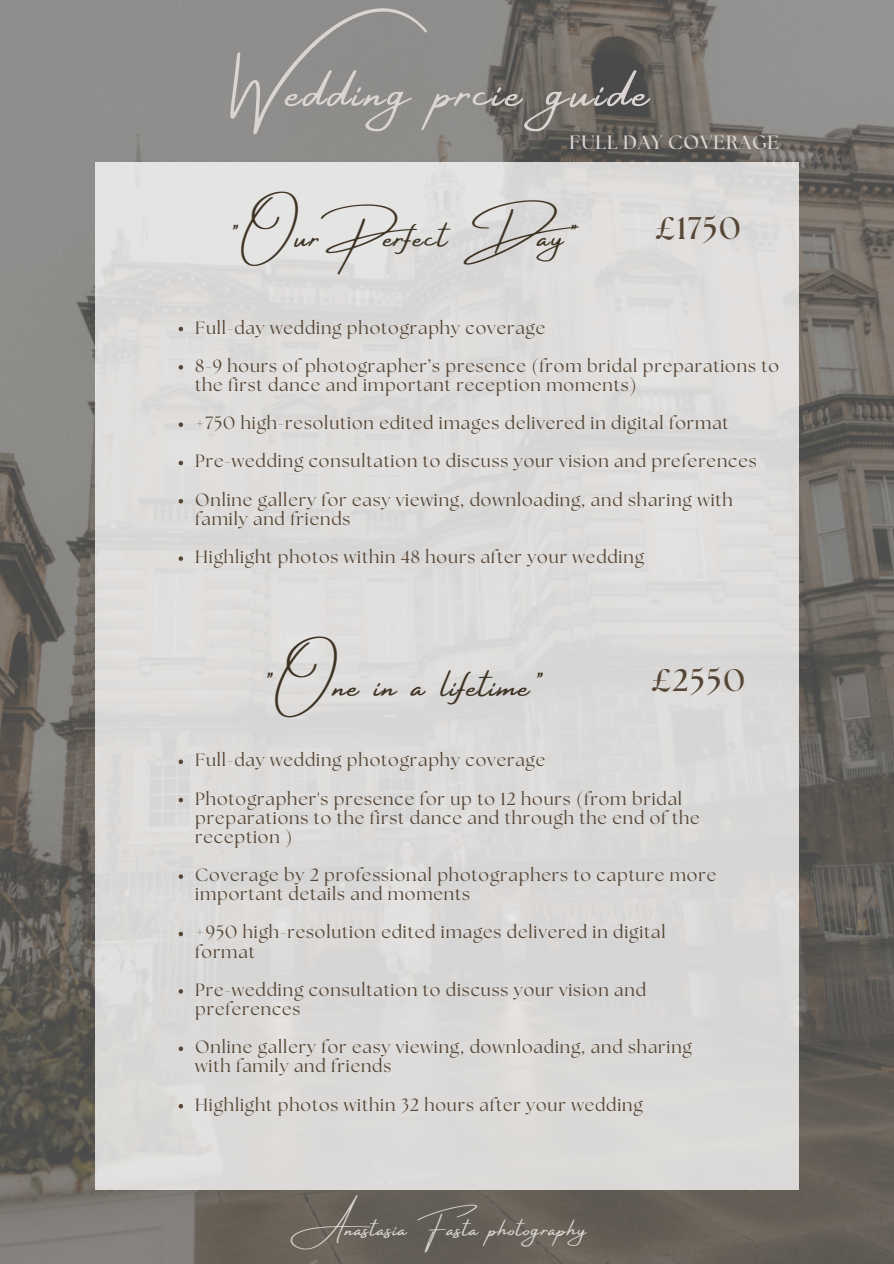
<style>
.page{position:relative;width:894px;height:1264px;background:#fff}
.page>*{position:absolute;margin:0;border:0;box-sizing:border-box;transform-origin:0 0}
.t1{font:53.7px "Amsterdam Four";letter-spacing:.05em;color:#dad5d2}
.t2{font:37.2px "Amsterdam Four";letter-spacing:.03em;color:#3e3223}
.t3{font:34.2px "Amsterdam Four";letter-spacing:.05em;color:#3e3223}
.t4{font:700 31.2px "The Seasons";letter-spacing:.05em;color:#574635}
.t5{font:23.7px "Amsterdam Four";letter-spacing:.05em;color:#dad5d2}
.t6{font:700 19.2px "The Seasons";letter-spacing:.05em;color:#dad5d2}
.t7{font:17.7px/19.2px "The Seasons";letter-spacing:.05em;color:#574635}
</style>
<div class="page">
<img style="left:0;top:0;width:893px;height:1263px">
<div style="left:95px;top:162px;width:703px;height:1027px;background:#dcdbd9"></div>
<svg style="left:178px;top:327px;width:5px;height:4px"></svg>
<svg style="left:178px;top:365px;width:5px;height:4px"></svg>
<svg style="left:178px;top:422px;width:5px;height:5px"></svg>
<svg style="left:178px;top:460px;width:5px;height:5px"></svg>
<svg style="left:178px;top:499px;width:5px;height:4px"></svg>
<svg style="left:178px;top:556px;width:5px;height:5px"></svg>
<svg style="left:178px;top:759px;width:5px;height:5px"></svg>
<svg style="left:178px;top:797px;width:5px;height:5px"></svg>
<svg style="left:178px;top:874px;width:5px;height:4px"></svg>
<svg style="left:178px;top:931px;width:5px;height:5px"></svg>
<svg style="left:178px;top:989px;width:5px;height:4px"></svg>
<svg style="left:178px;top:1046px;width:5px;height:5px"></svg>
<svg style="left:178px;top:1104px;width:5px;height:4px"></svg>
<h5 class="t1" style="left:233px;top:62px;width:416px">Wedding prcie guide</h5>
<h2 class="t6" style="left:569px;top:133px;width:211px">FULL DAY COVERAGE</h2>
<p class="t3" style="left:227px;top:218px;width:353px">"Our Perfect Day"</p>
<p class="t4" style="left:655px;top:214px;width:87px">£1750</p>
<p class="t7" style="left:195px;top:319px;width:351px">Full-day wedding photography coverage</p>
<p class="t7" style="left:195px;top:357px;width:585px">8-9 hours of photographer’s presence (from bridal preparations to the first dance and important reception moments)</p>
<p class="t7" style="left:195px;top:414px;width:535px">+750 high-resolution edited images delivered in digital format</p>
<p class="t7" style="left:195px;top:453px;width:563px">Pre-wedding consultation to discuss your vision and preferences</p>
<h2 class="t7" style="left:195px;top:491px;width:539px">Online gallery for easy viewing, downloading, and sharing with family and friends</h2>
<p class="t7" style="left:195px;top:548px;width:450px">Highlight photos within 48 hours after your wedding</p>
<p class="t2" style="left:260px;top:665px;width:285px">"One in a lifetime"</p>
<p class="t4" style="left:651px;top:665px;width:95px">£2550</p>
<p class="t7" style="left:195px;top:751px;width:351px">Full-day wedding photography coverage</p>
<p class="t7" style="left:195px;top:790px;width:506px">Photographer's presence for up to 12 hours (from bridal preparations to the first dance and through the end of the reception )</p>
<p class="t7" style="left:195px;top:866px;width:522px">Coverage by 2 professional photographers to capture more important details and moments</p>
<p class="t7" style="left:195px;top:923px;width:472px">+950 high-resolution edited images delivered in digital format</p>
<h3 class="t7" style="left:195px;top:981px;width:452px">Pre-wedding consultation to discuss your vision and preferences</h3>
<h3 class="t7" style="left:195px;top:1038px;width:498px">Online gallery for easy viewing, downloading, and sharing with family and friends</h3>
<h4 class="t7" style="left:195px;top:1096px;width:449px">Highlight photos within 32 hours after your wedding</h4>
<h1 class="t5" style="left:307px;top:1216px;width:280px">Anastasia Fasta photography</h1>
</div>
